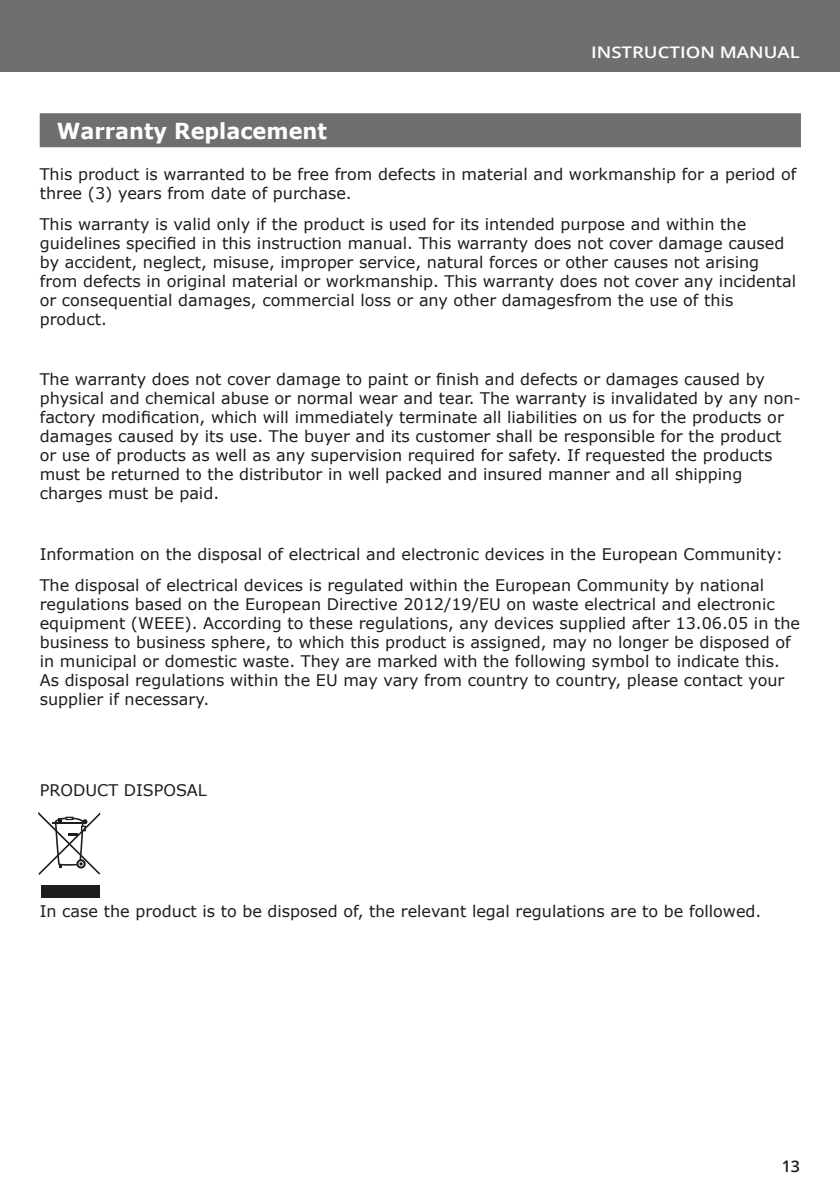
<style>
.page{position:relative;width:840px;height:1191px;background:#fff}
.page>*{position:absolute;margin:0;border:0;box-sizing:border-box;transform-origin:0 0}
.t1{font:700 22px "Verdana";color:#fff;scale:.95 1}
.t2{font:16px/19px "Verdana";color:#1d1d1b}
.t3{font:600 16px "Open Sans";color:#fff;scale:1.16 1}
.t4{font:600 16px "Open Sans";color:#1d1d1b}
</style>
<div class="page">
<div style="left:0;top:0;width:839px;height:72px;background:#706f6f"></div>
<div style="left:40px;top:113px;width:760px;height:34px;background:#706f6f"></div>
<svg style="left:38px;top:812px;width:62px;height:63px"></svg>
<hr style="left:52px;top:822px;width:31px;height:2px;background:#1d1d1b">
<div style="left:41px;top:885px;width:58px;height:12px;background:#1d1d1b"></div>
<p class="t3" style="left:590px;top:41px;width:181px">INSTRUCTION MANUAL</p>
<h1 class="t1" style="left:57px;top:115px;width:286px">Warranty Replacement</h1>
<p class="t2" style="left:40px;top:165px;width:757px">This product is warranted to be free from defects in material and workmanship for a period of three (3) years from date of purchase.</p>
<p class="t2" style="left:40px;top:214px;width:757px">This warranty is valid only if the product is used for its intended purpose and within the guidelines specified in this instruction manual. This warranty does not cover damage caused by accident, neglect, misuse, improper service, natural forces or other causes not arising from defects in original material or workmanship. This warranty does not cover any incidental or consequential damages, commercial loss or any other damagesfrom the use of this product.</p>
<p class="t2" style="left:40px;top:370px;width:762px">The warranty does not cover damage to paint or finish and defects or damages caused by physical and chemical abuse or normal wear and tear. The warranty is invalidated by any non&shy;factory modification, which will immediately terminate all liabilities on us for the products or damages caused by its use. The buyer and its customer shall be responsible for the product or use of products as well as any supervision required for safety. If requested the products must be returned to the distributor in well packed and insured manner and all shipping charges must be paid.</p>
<p class="t2" style="left:40px;top:539px;width:744px;line-height:30.4px">Information on the disposal of electrical and electronic devices in the European Community:<br>The disposal of electrical devices is regulated within the European Community by national</p>
<p class="t2" style="left:40px;top:594px;width:761px">regulations based on the European Directive 2012/19/EU on waste electrical and electronic equipment (WEEE). According to these regulations, any devices supplied after 13.06.05 in the business to business sphere, to which this product is assigned, may no longer be disposed of in municipal or domestic waste. They are marked with the following symbol to indicate this.<br>As disposal regulations within the EU may vary from country to country, please contact your supplier if necessary.</p>
<p class="t2" style="left:40px;top:780px;width:168px">PRODUCT DISPOSAL</p>
<p class="t2" style="left:40px;top:901px;width:722px">In case the product is to be disposed of, the relevant legal regulations are to be followed.</p>
<p class="t4" style="left:781px;top:1155px;width:20px">13</p>
</div>
